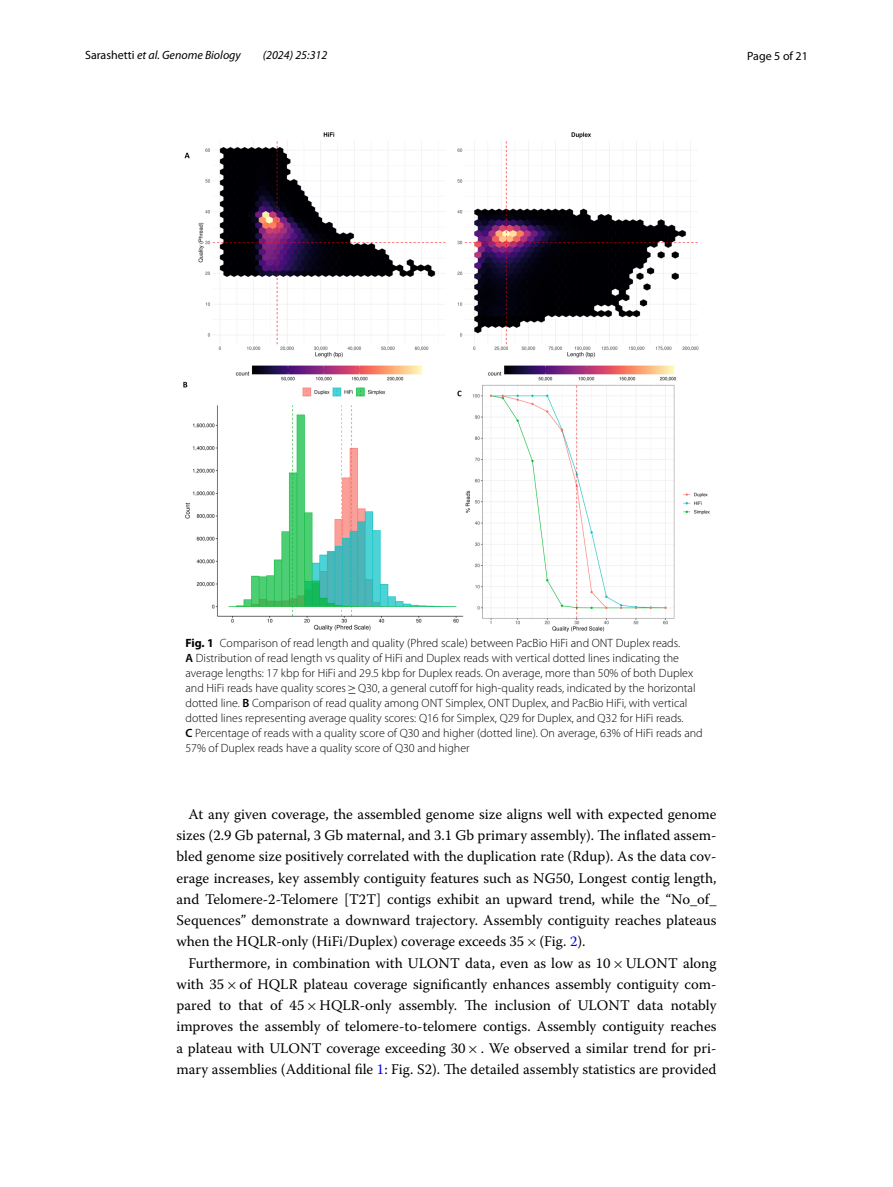
<style>
.page{position:relative;width:893px;height:1187px;background:#fff}
.page>*{position:absolute;margin:0;border:0;box-sizing:border-box;transform-origin:0 0}
.t1{font:14.7px/21.3px "Warnock Pro";color:#000;text-align:justify}
.t2{font:300 12px/15px "Myriad Pro";color:#000}
.t3{font:italic 12px "Myriad Pro";color:#000}
.t4{font:12px "Myriad Pro";color:#000}
.s1{font-style:normal}
.s2{font-weight:700}
.s3{font-weight:600}
.s4{font-family:"MTSY";font-weight:400}
.s5{font-family:"MTSY"}
.s6{color:#00f}
</style>
<div class="page">
<img style="left:184px;top:133px;width:525px;height:498px">
<p class="t3" style="left:85px;top:48px;width:157px"><span class="s1">Sarashetti</span> et al. Genome Biology</p>
<p class="t3" style="left:263px;top:48px;width:66px">(2024) 25:312</p>
<p class="t4" style="left:747px;top:48px;width:62px">Page 5 of 21</p>
<p class="t2" style="left:185px;top:635px;width:519px"><span class="s2">Fig. 1</span> Comparison of read length and quality (Phred scale) between PacBio HiFi and ONT Duplex reads.<br><span class="s3">A</span> Distribution of read length vs quality of HiFi and Duplex reads with vertical dotted lines indicating the average lengths: 17 kbp for HiFi and 29.5 kbp for Duplex reads. On average, more than 50% of both Duplex and HiFi reads have quality scores<span class="s4">≥</span>Q30, a general cutoff for high-quality reads, indicated by the horizontal dotted line. <span class="s3">B</span> Comparison of read quality among ONT Simplex, ONT Duplex, and PacBio HiFi, with vertical dotted lines representing average quality scores: Q16 for Simplex, Q29 for Duplex, and Q32 for HiFi reads.<br><span class="s3">C</span> Percentage of reads with a quality score of Q30 and higher (dotted line). On average, 63% of HiFi reads and 57% of Duplex reads have a quality score of Q30 and higher</p>
<p class="t1" style="left:176px;top:803px;width:542px;text-indent:12px">At any given coverage, the assembled genome size aligns well with expected genome sizes (2.9 Gb paternal, 3 Gb maternal, and 3.1 Gb primary assembly). The inflated assem&shy;bled genome size positively correlated with the duplication rate (Rdup). As the data cov&shy;erage increases, key assembly contiguity features such as NG50, Longest contig length, and Telomere-2-Telomere [T2T] contigs exhibit an upward trend, while the “No_of_ Sequences” demonstrate a downward trajectory. Assembly contiguity reaches plateaus when the HQLR-only (HiFi/Duplex) coverage exceeds 35<span class="s5">×</span>(Fig. <span class="s6">2</span>).</p>
<p class="t1" style="left:176px;top:951px;width:542px;text-indent:12px">Furthermore, in combination with ULONT data, even as low as 10<span class="s5">×</span>ULONT along with 35<span class="s5">×</span>of HQLR plateau coverage significantly enhances assembly contiguity com&shy;pared to that of 45<span class="s5">×</span>HQLR-only assembly. The inclusion of ULONT data notably improves the assembly of telomere-to-telomere contigs. Assembly contiguity reaches a plateau with ULONT coverage exceeding 30<span class="s5">×</span>. We observed a similar trend for pri&shy;mary assemblies (Additional file <span class="s6">1</span>: Fig. S2). The detailed assembly statistics are provided</p>
</div>
